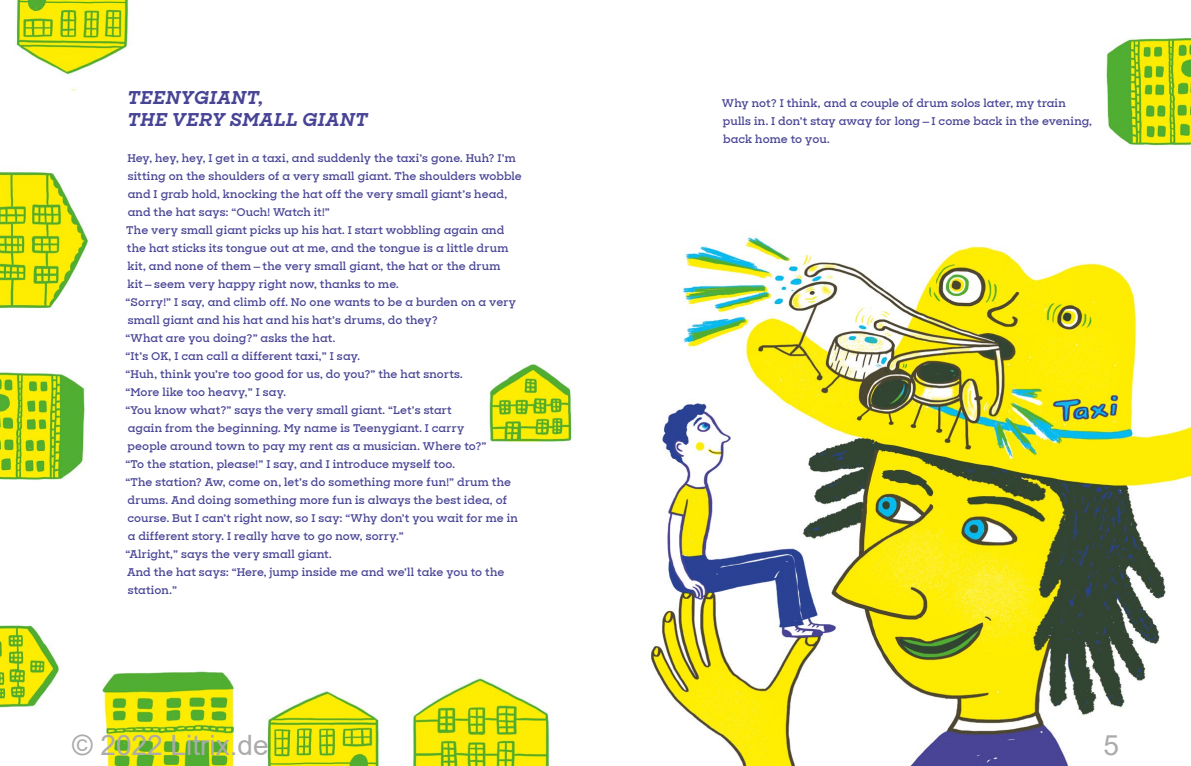
<style>
.page{position:relative;width:1191px;height:766px;background:#fff}
.page>*{position:absolute;margin:0;border:0;box-sizing:border-box;transform-origin:0 0}
.t1{font:28px "Arial";color:#ababab}
.t2{font:italic 700 18px/22px "Sharp Slab";letter-spacing:.02em;color:#484495}
.t3{font:600 10.8px/18px "Sharp Slab";letter-spacing:.01em;color:#484495}
</style>
<div class="page">
<img style="left:0;top:0;width:1191px;height:765px">
<h2 class="t2" style="left:128px;top:86px;width:242px">TEENYGIANT,<br>THE VERY SMALL GIANT</h2>
<p class="t3" style="left:125px;top:148px;width:398px">Hey, hey, hey, I get in a taxi, and suddenly the taxi’s gone. Huh? I’m sitting on the shoulders of a very small giant. The shoulders wobble and I grab hold, knocking the hat off the very small giant’s head, and the hat says: “Ouch! Watch it!”<br>The very small giant picks up his hat. I start wobbling again and the hat sticks its tongue out at me, and the tongue is a little drum kit, and none of them— the very small giant, the hat or the drum<br>kit — seem very happy right now, thanks to me.<br>“Sorry!” I say, and climb off. No one wants to be a burden on a very small giant and his hat and his hat’s drums, do they?<br>“What are you doing?” asks the hat.<br>“It’s OK, I can call a different taxi,” I say.<br>“Huh, think you’re too good for us, do you?” the hat snorts.<br>“More like too heavy,” I say.<br>“You know what?” says the very small giant. “Let’s start<br>again from the beginning. My name is Teenygiant. I carry<br>people around town to pay my rent as a musician. Where to?”<br>“To the station, please!” I say, and I introduce myself too.<br>“The station? Aw, come on, let’s do something more fun!” drum the drums. And doing something more fun is always the best idea, of course. But I can’t right now, so I say: “Why don’t you wait for me in a different story. I really have to go now, sorry.”<br>“Alright,” says the very small giant.<br>And the hat says: “Here, jump inside me and we’ll take you to the station.”</p>
<p class="t3" style="left:722px;top:94px;width:372px">Why not? I think, and a couple of drum solos later, my train pulls in. I don’t stay away for long — I come back in the evening, back home to you.</p>
<h1 class="t1" style="left:72px;top:725px;width:198px">© 2022 Litrix.de</h1>
<h1 class="t1" style="left:1103px;top:725px;width:17px">5</h1>
</div>
